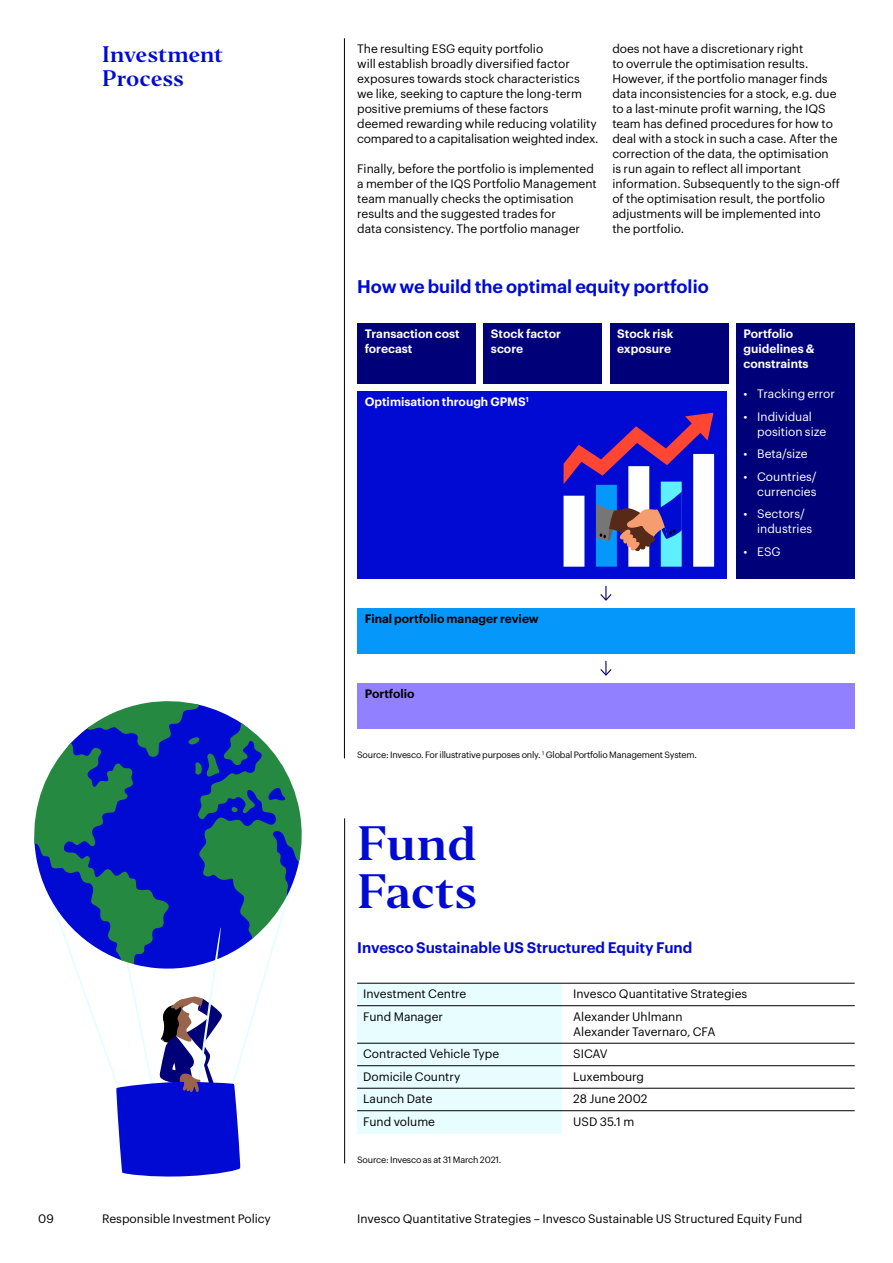
<style>
.page{position:relative;width:893px;height:1263px;background:#fff}
.page>*{position:absolute;margin:0;border:0;box-sizing:border-box;transform-origin:0 0}
.t1{font:45px/48px "Invesco Editor";letter-spacing:-.01em;color:#000ad2}
.t2{font:21px/24px "Invesco Editor";color:#000ad2}
.t3{font:600 18px "Graphik";color:#000ad2}
.t4{font:600 15px "Graphik";color:#000ad2}
.t5{font:12px/15px "Graphik";color:#000}
.t6{font:600 12px/15px "Graphik";color:#fff}
.t7{font:12px/15px "Graphik";color:#fff}
.t8{font:600 12px "Graphik";color:#000}
.t9{font:9px "Graphik";letter-spacing:-.02em;color:#000}
</style>
<div class="page">
<hr style="left:344px;top:38px;width:1px;height:720px;background:#000">
<div style="left:357px;top:323px;width:119px;height:60px;background:#000078"></div>
<div style="left:483px;top:323px;width:119px;height:60px;background:#000078"></div>
<div style="left:610px;top:323px;width:118px;height:60px;background:#000078"></div>
<div style="left:357px;top:391px;width:370px;height:187px;background:#000ad2"></div>
<div style="left:357px;top:608px;width:498px;height:45px;background:#0598fa"></div>
<div style="left:357px;top:683px;width:498px;height:45px;background:#9180ff"></div>
<svg style="left:600px;top:586px;width:12px;height:15px"></svg>
<svg style="left:600px;top:661px;width:12px;height:15px"></svg>
<div style="left:736px;top:323px;width:119px;height:255px;background:#000078"></div>
<div style="left:564px;top:496px;width:20px;height:71px;background:#fff"></div>
<div style="left:596px;top:485px;width:21px;height:82px;background:#0598fa"></div>
<div style="left:628px;top:466px;width:21px;height:101px;background:#fff"></div>
<div style="left:661px;top:482px;width:21px;height:85px;background:#5ff0ff"></div>
<div style="left:693px;top:454px;width:21px;height:113px;background:#fff"></div>
<svg style="left:564px;top:413px;width:149px;height:71px"></svg>
<svg style="left:596px;top:491px;width:86px;height:62px"></svg>
<hr style="left:344px;top:818px;width:1px;height:345px;background:#000">
<div style="left:357px;top:983px;width:204px;height:150px;background:#e7fdff"></div>
<hr style="left:357px;top:983px;width:498px;height:1px;background:#000">
<hr style="left:357px;top:1005px;width:498px;height:1px;background:#000">
<hr style="left:357px;top:1043px;width:498px;height:1px;background:#000">
<hr style="left:357px;top:1065px;width:498px;height:1px;background:#000">
<hr style="left:357px;top:1088px;width:498px;height:1px;background:#000">
<hr style="left:357px;top:1110px;width:498px;height:1px;background:#000">
<svg style="left:34px;top:701px;width:268px;height:476px"></svg>
<h2 class="t2" style="left:102px;top:43px;width:123px">Investment<br>Process</h2>
<p class="t5" style="left:357px;top:40px;width:243px">The resulting ESG equity portfolio<br>will establish broadly diversified factor exposures towards stock characteristics we like, seeking to capture the long-term positive premiums of these factors<br>deemed rewarding while reducing volatility compared to a capitalisation weighted index.</p>
<p class="t5" style="left:357px;top:160px;width:241px">Finally, before the portfolio is implemented a member of the IQS Portfolio Management team manually checks the optimisation results and the suggested trades for<br>data consistency. The portfolio manager</p>
<p class="t5" style="left:612px;top:40px;width:229px">does not have a discretionary right<br>to overrule the optimisation results.<br>However, if the portfolio manager finds data inconsistencies for a stock, e.g. due to a last-minute profit warning, the IQS team has defined procedures for how to deal with a stock in such a case. After the correction of the data, the optimisation is run again to reflect all important information. Subsequently to the sign-off of the optimisation result, the portfolio adjustments will be implemented into the portfolio.</p>
<h3 class="t3" style="left:357px;top:273px;width:353px">How we build the optimal equity portfolio</h3>
<p class="t6" style="left:365px;top:325px;width:96px">Transaction cost forecast</p>
<p class="t6" style="left:491px;top:325px;width:72px">Stock factor score</p>
<p class="t6" style="left:617px;top:325px;width:58px">Stock risk exposure</p>
<p class="t6" style="left:365px;top:393px;width:166px">Optimisation through GPMS<sup>1</sup></p>
<p class="t8" style="left:365px;top:610px;width:176px">Final portfolio manager review</p>
<p class="t8" style="left:365px;top:685px;width:51px">Portfolio</p>
<p class="t9" style="left:357px;top:748px;width:341px">Source: Invesco. For illustrative purposes only. <sup>1</sup> Global Portfolio Management System.</p>
<p class="t6" style="left:743px;top:325px;width:73px">Portfolio guidelines &amp; constraints</p>
<p class="t7" style="left:743px;top:385px;width:93px">• Tracking error</p>
<p class="t7" style="left:757px;top:408px;width:71px;text-indent:-14px">• Individual position size</p>
<p class="t7" style="left:743px;top:445px;width:66px">• Beta/size</p>
<p class="t7" style="left:743px;top:468px;width:75px;text-align:right">• Countries/ currencies</p>
<p class="t7" style="left:757px;top:505px;width:57px;text-indent:-14px">• Sectors/ industries</p>
<p class="t7" style="left:743px;top:543px;width:39px">• ESG</p>
<h1 class="t1" style="left:357px;top:820px;width:122px">Fund<br>Facts</h1>
<p class="t4" style="left:357px;top:936px;width:337px">Invesco Sustainable US Structured Equity Fund</p>
<p class="t5" style="left:363px;top:985px;width:105px">Investment Centre</p>
<p class="t5" style="left:573px;top:985px;width:176px">Invesco Quantitative Strategies</p>
<p class="t5" style="left:363px;top:1008px;width:81px">Fund Manager</p>
<p class="t5" style="left:573px;top:1008px;width:144px">Alexander Uhlmann<br>Alexander Tavernaro, CFA</p>
<p class="t5" style="left:363px;top:1045px;width:138px">Contracted Vehicle Type</p>
<p class="t5" style="left:573px;top:1045px;width:36px">SICAV</p>
<p class="t5" style="left:363px;top:1068px;width:99px">Domicile Country</p>
<p class="t5" style="left:573px;top:1068px;width:72px">Luxembourg</p>
<p class="t5" style="left:363px;top:1090px;width:71px">Launch Date</p>
<p class="t5" style="left:573px;top:1090px;width:76px">28 June 2002</p>
<p class="t5" style="left:363px;top:1113px;width:73px">Fund volume</p>
<p class="t5" style="left:573px;top:1113px;width:63px">USD 35.1 m</p>
<p class="t9" style="left:357px;top:1153px;width:146px">Source: Invesco as at 31 March 2021.</p>
<p class="t5" style="left:38px;top:1210px;width:17px">09</p>
<p class="t5" style="left:102px;top:1210px;width:170px">Responsible Investment Policy</p>
<p class="t5" style="left:357px;top:1210px;width:447px">Invesco Quantitative Strategies – Invesco Sustainable US Structured Equity Fund</p>
</div>
